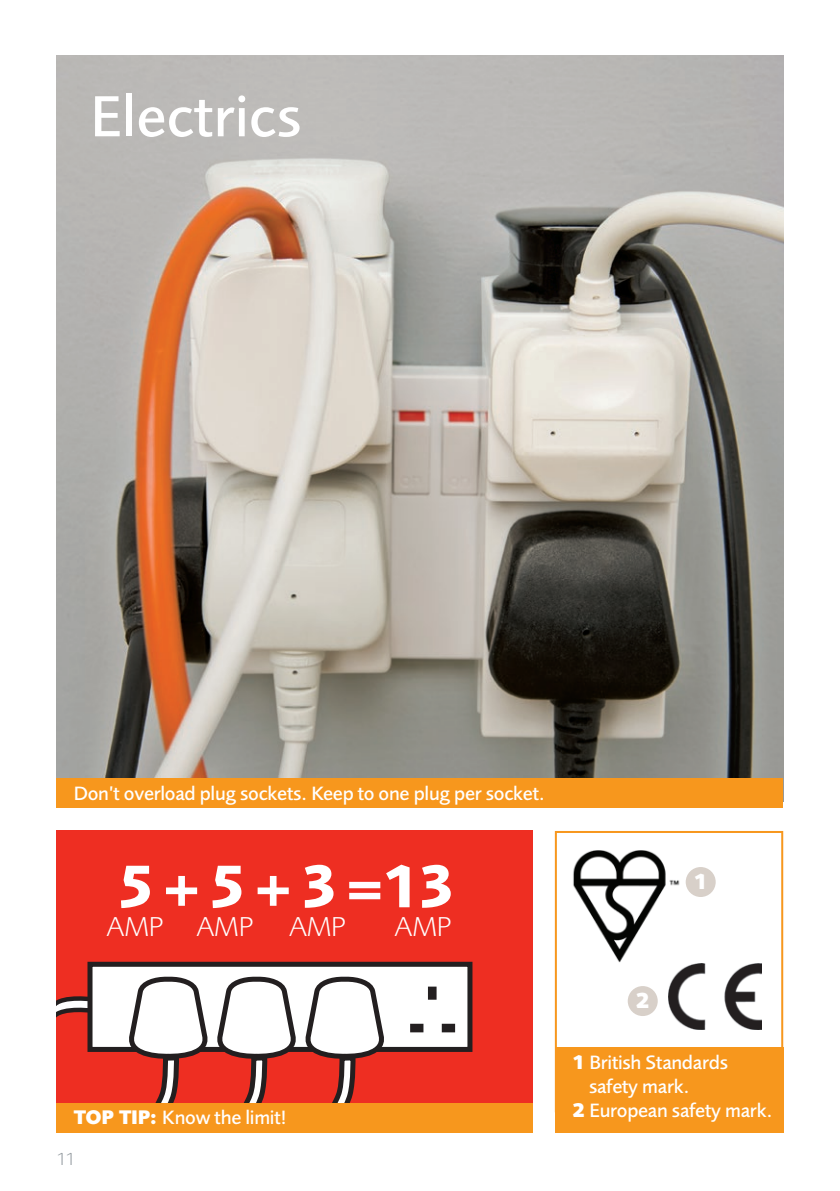
<style>
.page{position:relative;width:840px;height:1191px;background:#fff}
.page>*{position:absolute;margin:0;border:0;box-sizing:border-box;transform-origin:0 0}
.t1{font:700 62.2px "Foundry Sans";color:#fff}
.t2{font:500 60px "Foundry Sans";color:#fff}
.t3{font:300 28.4px "Foundry Sans";letter-spacing:-.01em;color:#fff}
.t4{font:800 22px "Foundry Sans";color:#fff}
.t5{font:500 20px "Foundry Sans";letter-spacing:-.015em;color:#fff}
.t6{font:300 18px "Foundry Sans";color:#959ca1}
.s1{font-weight:800}
</style>
<div class="page">
<div style="left:57px;top:830px;width:475px;height:291px;background:#ee2e22"></div>
<svg style="left:57px;top:996px;width:30px;height:21px"></svg>
<div style="left:89px;top:964px;width:381px;height:85px;background:#fff"></div>
<div style="left:427px;top:986px;width:9px;height:13px;background:#231f20"></div>
<div style="left:441px;top:1023px;width:14px;height:9px;background:#231f20"></div>
<div style="left:410px;top:1023px;width:13px;height:9px;background:#231f20"></div>
<div style="left:87px;top:961px;width:385px;height:91px;border:5px solid #231f20"></div>
<svg style="left:126px;top:976px;width:266px;height:127px"></svg>
<div style="left:57px;top:1103px;width:475px;height:29px;background:#f7971d"></div>
<div style="left:554px;top:831px;width:228px;height:281px;background:#fff;border:2px solid #f7971d"></div>
<img style="left:573px;top:850px;width:107px;height:113px">
<img style="left:668px;top:963px;width:92px;height:67px">
<div style="left:554px;top:1047px;width:228px;height:85px;background:#f7971d"></div>
<div style="left:685px;top:867px;width:30px;height:30px;background:#d8d0c9;border-radius:50%"></div>
<div style="left:627px;top:986px;width:30px;height:30px;background:#d8d0c9;border-radius:50%"></div>
<img style="left:57px;top:55px;width:725px;height:723px">
<div style="left:57px;top:778px;width:725px;height:29px;background:#f7971d"></div>
<h2 class="t2" style="left:90px;top:81px;width:212px">Electrics</h2>
<p class="t5" style="left:74px;top:781px;width:472px">Don’t overload plug sockets. Keep to one plug per socket.</p>
<h1 class="t1" style="left:116px;top:850px;width:340px">5+5+3=13</h1>
<h3 class="t3" style="left:106px;top:910px;width:148px">AMP AMP</h3>
<h3 class="t3" style="left:288px;top:910px;width:59px">AMP</h3>
<h3 class="t3" style="left:394px;top:910px;width:59px">AMP</h3>
<p class="t5" style="left:74px;top:1106px;width:214px"><span class="s1">TOP TIP:</span> Know the limit!</p>
<p class="t6" style="left:57px;top:1148px;width:20px">11</p>
<p class="t4" style="left:635px;top:988px;width:16px">2</p>
<p class="t4" style="left:693px;top:869px;width:16px">1</p>
<p class="t5" style="left:571px;top:1050px;width:157px"><span class="s1">1</span> British Standards</p>
<p class="t5" style="left:588px;top:1074px;width:102px">safety mark.</p>
<p class="t5" style="left:571px;top:1098px;width:202px"><span class="s1">2</span> European safety mark.</p>
</div>
